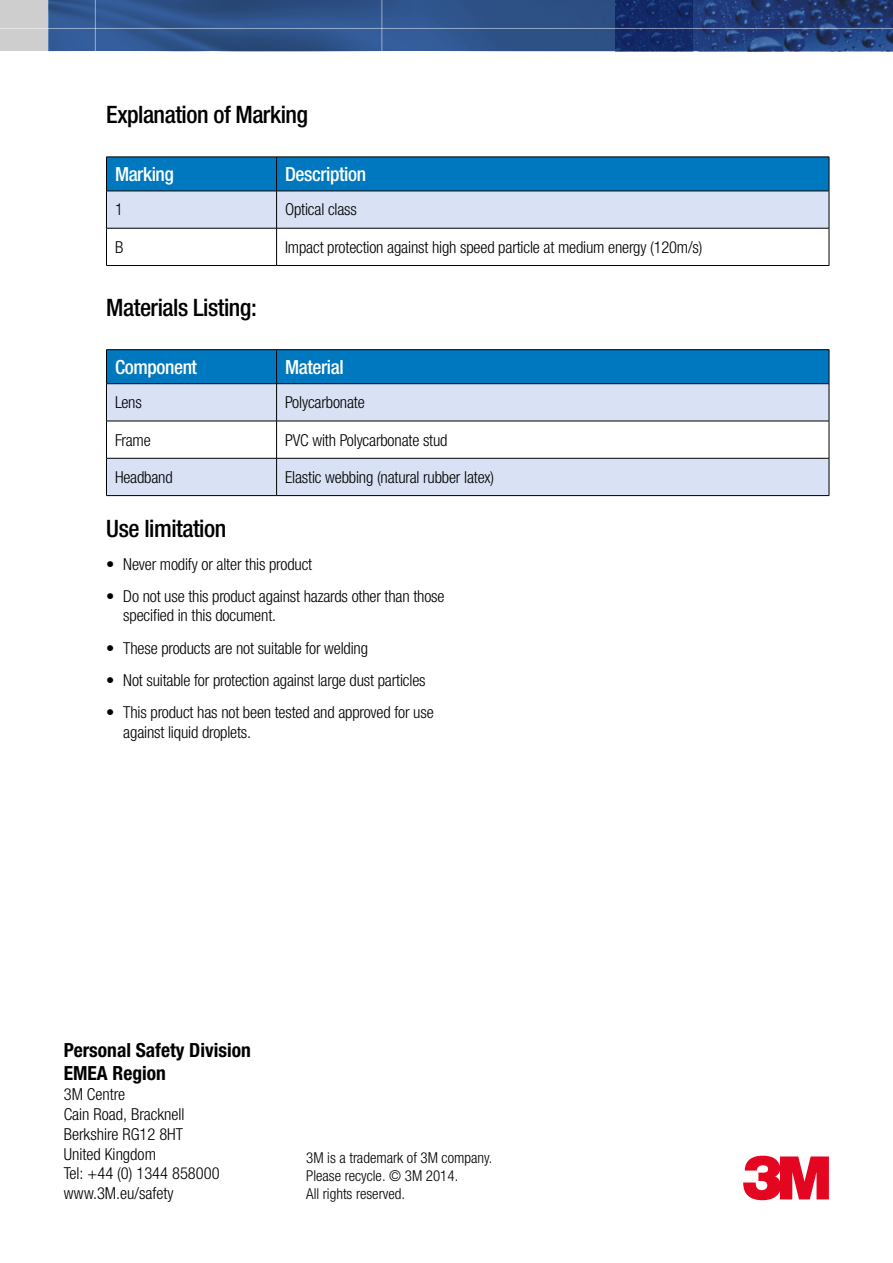
<style>
.page{position:relative;width:893px;height:1263px;background:#fff}
.page>*{position:absolute;margin:0;border:0;box-sizing:border-box;transform-origin:0 0}
.t1{font:60px "Logo 3 Mv 3 tt";color:#e40521}
.t2{font:500 condensed 24px "Helvetica Neue LTW1 G";letter-spacing:-.02em;color:#000}
.t3{font:500 condensed 19.5px "Helvetica Neue LTW1 G";letter-spacing:-.02em;color:#fff}
.t4{font:700 condensed 19.5px/23.4px "Helvetica Neue LTW1 G";color:#000}
.t5{font:300 condensed 16.5px/19.8px "Helvetica Neue LTW1 G";letter-spacing:-.01em;color:#000}
.t6{font:300 condensed 15px/18px "Helvetica Neue LTW1 G";color:#000}
</style>
<div class="page">
<div style="left:0;top:0;width:892px;height:51px;background:#cecece"></div>
<svg style="left:49px;top:0;width:844px;height:51px;background:#294b83"></svg>
<hr style="left:95px;top:0;width:1px;height:64px;background:#fff">
<hr style="left:381px;top:0;width:1px;height:66px;background:#fff">
<hr style="left:0;top:28px;width:893px;height:1px;background:#fff">
<svg style="left:107px;top:158px;width:722px;height:70px;background:#6fadd7"></svg>
<hr style="left:276px;top:157px;width:1px;height:34px;background:#000">
<hr style="left:106px;top:191px;width:1px;height:37px;background:#000">
<hr style="left:276px;top:191px;width:1px;height:37px;background:#000">
<hr style="left:829px;top:191px;width:1px;height:37px;background:#000">
<hr style="left:106px;top:228px;width:171px;height:1px;background:#000">
<hr style="left:106px;top:228px;width:1px;height:37px;background:#000">
<hr style="left:277px;top:228px;width:552px;height:1px;background:#000">
<hr style="left:276px;top:228px;width:1px;height:37px;background:#000">
<hr style="left:829px;top:228px;width:1px;height:37px;background:#000">
<hr style="left:106px;top:265px;width:171px;height:1px;background:#000">
<hr style="left:277px;top:265px;width:552px;height:1px;background:#000">
<hr style="left:106px;top:157px;width:171px;height:1px;background:#000">
<hr style="left:106px;top:157px;width:1px;height:34px;background:#000">
<hr style="left:277px;top:157px;width:552px;height:1px;background:#000">
<hr style="left:829px;top:157px;width:1px;height:34px;background:#000">
<hr style="left:106px;top:191px;width:171px;height:1px;background:#000">
<hr style="left:277px;top:191px;width:552px;height:1px;background:#000">
<div style="left:107px;top:350px;width:722px;height:33px;background:#0078bf"></div>
<svg style="left:107px;top:384px;width:722px;height:111px;fill:#d8e2f4"></svg>
<hr style="left:276px;top:350px;width:1px;height:33px;background:#000">
<hr style="left:106px;top:384px;width:1px;height:37px;background:#000">
<hr style="left:276px;top:384px;width:1px;height:37px;background:#000">
<hr style="left:829px;top:384px;width:1px;height:37px;background:#000">
<hr style="left:106px;top:421px;width:171px;height:1px;background:#000">
<hr style="left:106px;top:421px;width:1px;height:37px;background:#000">
<hr style="left:277px;top:421px;width:552px;height:1px;background:#000">
<hr style="left:276px;top:421px;width:1px;height:37px;background:#000">
<hr style="left:829px;top:421px;width:1px;height:37px;background:#000">
<hr style="left:106px;top:458px;width:171px;height:1px;background:#000">
<hr style="left:106px;top:458px;width:1px;height:37px;background:#000">
<hr style="left:277px;top:458px;width:552px;height:1px;background:#000">
<hr style="left:276px;top:458px;width:1px;height:37px;background:#000">
<hr style="left:829px;top:458px;width:1px;height:37px;background:#000">
<hr style="left:106px;top:495px;width:171px;height:1px;background:#000">
<hr style="left:277px;top:495px;width:552px;height:1px;background:#000">
<hr style="left:106px;top:349px;width:171px;height:1px;background:#000">
<hr style="left:106px;top:350px;width:1px;height:33px;background:#000">
<hr style="left:277px;top:349px;width:552px;height:1px;background:#000">
<hr style="left:829px;top:350px;width:1px;height:33px;background:#000">
<hr style="left:106px;top:383px;width:171px;height:1px;background:#000">
<hr style="left:277px;top:383px;width:552px;height:1px;background:#000">
<h2 class="t2" style="left:106px;top:100px;width:203px">Explanation of Marking</h2>
<p class="t3" style="left:115px;top:162px;width:61px">Marking</p>
<p class="t3" style="left:285px;top:162px;width:82px">Description</p>
<p class="t5" style="left:115px;top:200px;width:9px">1</p>
<p class="t5" style="left:285px;top:200px;width:73px">Optical class</p>
<p class="t5" style="left:115px;top:237px;width:10px">B</p>
<p class="t5" style="left:285px;top:237px;width:419px">Impact protection against high speed particle at medium energy (120m/s)</p>
<h2 class="t2" style="left:106px;top:293px;width:152px">Materials Listing:</h2>
<p class="t3" style="left:115px;top:355px;width:84px">Component</p>
<p class="t3" style="left:285px;top:355px;width:60px">Material</p>
<p class="t5" style="left:115px;top:393px;width:28px">Lens</p>
<p class="t5" style="left:285px;top:393px;width:81px">Polycarbonate</p>
<p class="t5" style="left:115px;top:430px;width:37px">Frame</p>
<p class="t5" style="left:285px;top:430px;width:164px">PVC with Polycarbonate stud</p>
<p class="t5" style="left:115px;top:467px;width:59px">Headband</p>
<p class="t5" style="left:285px;top:467px;width:210px">Elastic webbing (natural rubber latex)</p>
<h2 class="t2" style="left:106px;top:514px;width:121px">Use limitation</h2>
<p class="t5" style="left:106px;top:554px;width:207px">• Never modify or alter this product</p>
<p class="t5" style="left:123px;top:586px;width:323px;text-indent:-17px">• Do not use this product against hazards other than those specified in this document.</p>
<p class="t5" style="left:106px;top:638px;width:263px">• These products are not suitable for welding</p>
<p class="t5" style="left:106px;top:670px;width:321px">• Not suitable for protection against large dust particles</p>
<p class="t5" style="left:123px;top:703px;width:312px;text-indent:-17px">• This product has not been tested and approved for use against liquid droplets.</p>
<p class="t4" style="left:64px;top:1038px;width:189px">Personal Safety Division<br>EMEA Region</p>
<p class="t5" style="left:64px;top:1084px;width:157px">3M Centre<br>Cain Road, Bracknell<br>Berkshire RG12 8HT<br>United Kingdom<br>Tel: +44 (0) 1344 858000 www.3M.eu/safety</p>
<p class="t6" style="left:306px;top:1149px;width:188px">3M is a trademark of 3M company.<br>Please recycle. © 3M 2014.<br>All rights reserved.</p>
<h1 class="t1" style="left:742px;top:1143px;width:88px">3</h1>
</div>
